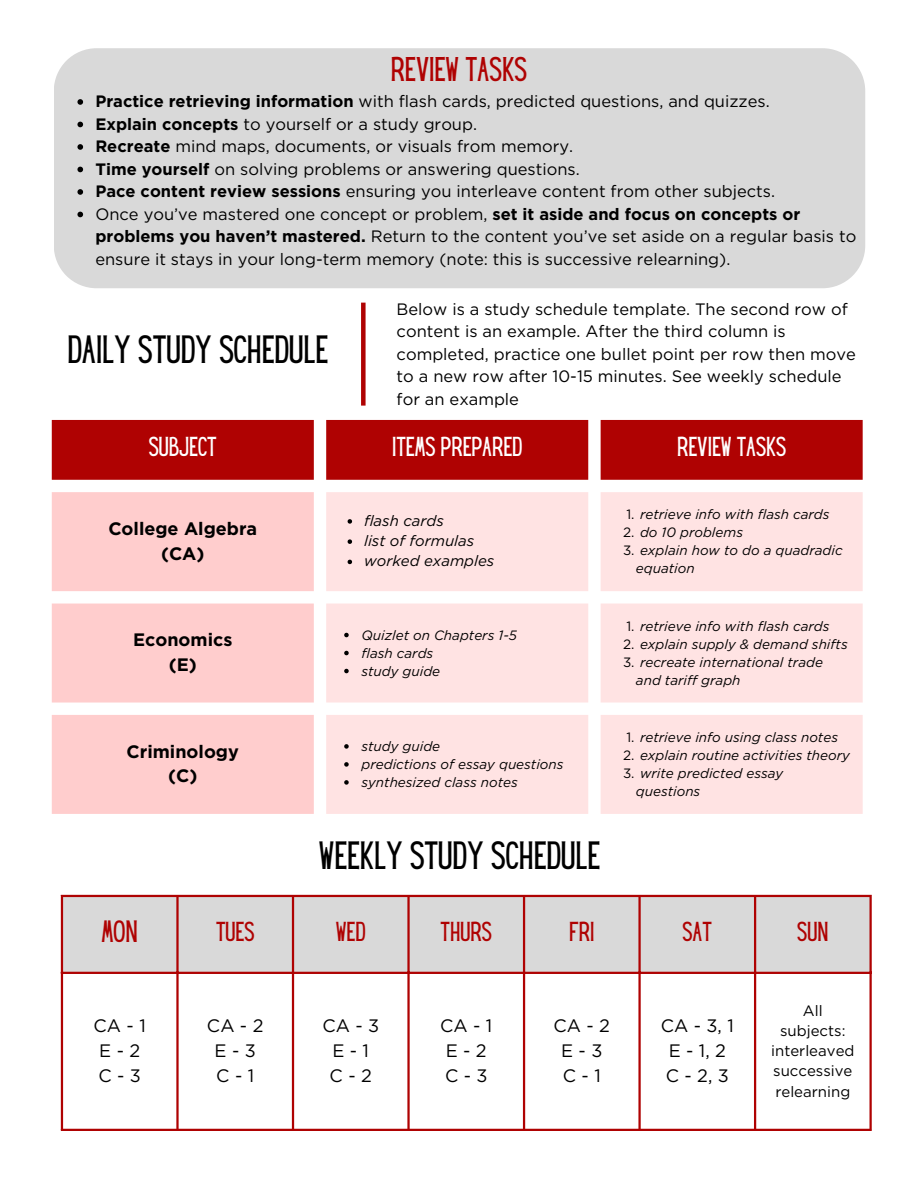
<style>
.page{position:relative;width:918px;height:1188px;background:#fff}
.page>*{position:absolute;margin:0;border:0;box-sizing:border-box;transform-origin:0 0}
.t1{font:34.5px "Hey Gotcha";color:#000}
.t2{font:30px "Hey Gotcha";color:#af0202}
.t3{font:27px "Hey Gotcha";color:#af0202}
.t4{font:24px "Hey Gotcha";color:#fff}
.t5{font:24px "Hey Gotcha";color:#af0202}
.t6{font:18px "Gotham";color:#000}
.t7{font:700 18px "Gotham";color:#000}
.t8{font:16.5px/22.5px "Gotham";color:#000}
.t9{font:15px/20.2px "Gotham";color:#000;text-align:center}
.t10{font:italic 15px "Gotham";color:#000}
.t11{font:italic 13.5px/18px "Gotham";color:#000}
.s1{font-weight:700}
.s2{font-style:normal}
</style>
<div class="page">
<div style="left:54px;top:48px;width:811px;height:240px;background:#d9d9d9"></div>
<div style="left:52px;top:420px;width:811px;height:60px;background:#af0202"></div>
<svg style="left:52px;top:492px;width:262px;height:322px;background:#ffd0d0"></svg>
<svg style="left:326px;top:492px;width:537px;height:322px;background:#ffe5e5"></svg>
<svg style="left:348px;top:519px;width:4px;height:5px"></svg>
<svg style="left:348px;top:539px;width:4px;height:5px"></svg>
<svg style="left:348px;top:560px;width:4px;height:4px"></svg>
<svg style="left:344px;top:633px;width:5px;height:4px"></svg>
<svg style="left:344px;top:651px;width:5px;height:4px"></svg>
<svg style="left:344px;top:669px;width:5px;height:4px"></svg>
<svg style="left:344px;top:744px;width:5px;height:5px"></svg>
<svg style="left:344px;top:762px;width:5px;height:5px"></svg>
<svg style="left:344px;top:780px;width:5px;height:5px"></svg>
<div style="left:361px;top:303px;width:5px;height:103px;background:#af0202"></div>
<div style="left:63px;top:897px;width:806px;height:75px;background:#d9d9d9"></div>
<hr style="left:61px;top:897px;width:2px;height:232px;background:#af0202">
<hr style="left:176px;top:897px;width:3px;height:232px;background:#af0202">
<hr style="left:292px;top:897px;width:2px;height:232px;background:#af0202">
<hr style="left:407px;top:897px;width:3px;height:232px;background:#af0202">
<hr style="left:523px;top:897px;width:2px;height:232px;background:#af0202">
<hr style="left:638px;top:897px;width:3px;height:232px;background:#af0202">
<hr style="left:754px;top:897px;width:2px;height:232px;background:#af0202">
<hr style="left:869px;top:897px;width:3px;height:232px;background:#af0202">
<hr style="left:61px;top:895px;width:811px;height:2px;background:#af0202">
<hr style="left:61px;top:972px;width:811px;height:2px;background:#af0202">
<hr style="left:61px;top:1129px;width:811px;height:2px;background:#af0202">
<svg style="left:77px;top:99px;width:6px;height:6px"></svg>
<svg style="left:77px;top:122px;width:6px;height:5px"></svg>
<svg style="left:77px;top:144px;width:6px;height:6px"></svg>
<svg style="left:77px;top:167px;width:6px;height:5px"></svg>
<svg style="left:77px;top:189px;width:6px;height:6px"></svg>
<svg style="left:77px;top:212px;width:6px;height:5px"></svg>
<p class="t2" style="left:391px;top:57px;width:137px">REVIEW TASKS</p>
<p class="t8" style="left:95px;top:90px;width:676px"><span class="s1">Practice retrieving information</span> with flash cards, predicted questions, and quizzes.</p>
<p class="t8" style="left:95px;top:112px;width:383px"><span class="s1">Explain concepts</span> to yourself or a study group.</p>
<p class="t8" style="left:95px;top:135px;width:479px"><span class="s1">Recreate</span> mind maps, documents, or visuals from memory.</p>
<p class="t8" style="left:95px;top:157px;width:486px"><span class="s1">Time yourself</span> on solving problems or answering questions.</p>
<p class="t8" style="left:95px;top:180px;width:681px"><span class="s1">Pace content review sessions</span> ensuring you interleave content from other subjects.</p>
<p class="t8" style="left:95px;top:202px;width:762px">Once you’ve mastered one concept or problem, <span class="s1">set it aside and focus on concepts or problems you haven’t mastered.</span> Return to the content you’ve set aside on a regular basis to ensure it stays in your long-term memory (note: this is successive relearning).</p>
<p class="t1" style="left:67px;top:336px;width:260px">DAILY STUDY SCHEDULE</p>
<p class="t8" style="left:397px;top:298px;width:461px">Below is a study schedule template. The second row of content is an example. After the third column is completed, practice one bullet point per row then move to a new row after 10-15 minutes. See weekly schedule for an example</p>
<p class="t4" style="left:149px;top:437px;width:69px">SUBJECT</p>
<p class="t4" style="left:392px;top:437px;width:131px">ITEMS PREPARED</p>
<p class="t4" style="left:677px;top:437px;width:110px">REVIEW TASKS</p>
<p class="t7" style="left:108px;top:518px;width:150px">College Algebra</p>
<p class="t7" style="left:161px;top:542px;width:45px">(CA)</p>
<p class="t7" style="left:133px;top:629px;width:101px">Economics</p>
<p class="t7" style="left:169px;top:654px;width:30px">(E)</p>
<p class="t7" style="left:127px;top:740px;width:114px">Criminology</p>
<p class="t7" style="left:168px;top:765px;width:31px">(C)</p>
<p class="t10" style="left:364px;top:512px;width:81px">flash cards</p>
<p class="t10" style="left:364px;top:532px;width:112px">list of formulas</p>
<p class="t10" style="left:364px;top:552px;width:132px">worked examples</p>
<p class="t11" style="left:362px;top:626px;width:157px">Quizlet on Chapters 1-5</p>
<p class="t11" style="left:362px;top:644px;width:73px">flash cards</p>
<p class="t11" style="left:362px;top:662px;width:80px">study guide</p>
<p class="t11" style="left:362px;top:737px;width:80px">study guide</p>
<p class="t11" style="left:362px;top:755px;width:203px">predictions of essay questions</p>
<p class="t11" style="left:362px;top:773px;width:158px">synthesized class notes</p>
<p class="t1" style="left:319px;top:841px;width:281px">WEEKLY STUDY SCHEDULE</p>
<p class="t11" style="left:626px;top:505px;width:205px"><span class="s2">1.</span> retrieve info with flash cards</p>
<p class="t11" style="left:623px;top:523px;width:121px"><span class="s2">2.</span> do 10 problems</p>
<p class="t11" style="left:636px;top:541px;width:208px;text-indent:-13px"><span class="s2">3.</span> explain how to do a quadradic equation</p>
<p class="t11" style="left:626px;top:617px;width:205px"><span class="s2">1.</span> retrieve info with flash cards</p>
<p class="t11" style="left:623px;top:635px;width:226px"><span class="s2">2.</span> explain supply &amp; demand shifts</p>
<p class="t11" style="left:636px;top:653px;width:189px;text-indent:-13px"><span class="s2">3.</span> recreate international trade and tariff graph</p>
<p class="t11" style="left:626px;top:728px;width:213px"><span class="s2">1.</span> retrieve info using class notes</p>
<p class="t11" style="left:623px;top:746px;width:228px"><span class="s2">2.</span> explain routine activities theory</p>
<p class="t11" style="left:636px;top:764px;width:149px;text-indent:-13px"><span class="s2">3.</span> write predicted essay questions</p>
<p class="t3" style="left:102px;top:920px;width:36px">MON</p>
<p class="t5" style="left:216px;top:922px;width:40px">TUES</p>
<p class="t5" style="left:336px;top:922px;width:31px">WED</p>
<p class="t5" style="left:441px;top:922px;width:53px">THURS</p>
<p class="t5" style="left:569px;top:922px;width:27px">FRI</p>
<p class="t5" style="left:683px;top:922px;width:31px">SAT</p>
<p class="t5" style="left:797px;top:922px;width:33px">SUN</p>
<p class="t6" style="left:94px;top:1015px;width:54px">CA-1</p>
<p class="t6" style="left:99px;top:1040px;width:42px">E-2</p>
<p class="t6" style="left:98px;top:1065px;width:44px">C-3</p>
<p class="t6" style="left:207px;top:1015px;width:58px">CA-2</p>
<p class="t6" style="left:215px;top:1040px;width:43px">E-3</p>
<p class="t6" style="left:216px;top:1065px;width:39px">C-1</p>
<p class="t6" style="left:322px;top:1015px;width:58px">CA-3</p>
<p class="t6" style="left:332px;top:1040px;width:38px">E-1</p>
<p class="t6" style="left:330px;top:1065px;width:44px">C-2</p>
<p class="t6" style="left:440px;top:1015px;width:54px">CA-1</p>
<p class="t6" style="left:446px;top:1040px;width:42px">E-2</p>
<p class="t6" style="left:445px;top:1065px;width:44px">C-3</p>
<p class="t6" style="left:554px;top:1015px;width:58px">CA-2</p>
<p class="t6" style="left:561px;top:1040px;width:43px">E-3</p>
<p class="t6" style="left:563px;top:1065px;width:39px">C-1</p>
<p class="t6" style="left:661px;top:1015px;width:75px">CA-3,1</p>
<p class="t6" style="left:669px;top:1040px;width:59px">E-1,2</p>
<p class="t6" style="left:666px;top:1065px;width:65px">C-2,3</p>
<p class="t9" style="left:771px;top:1000px;width:85px">All subjects: interleaved successive relearning</p>
</div>
